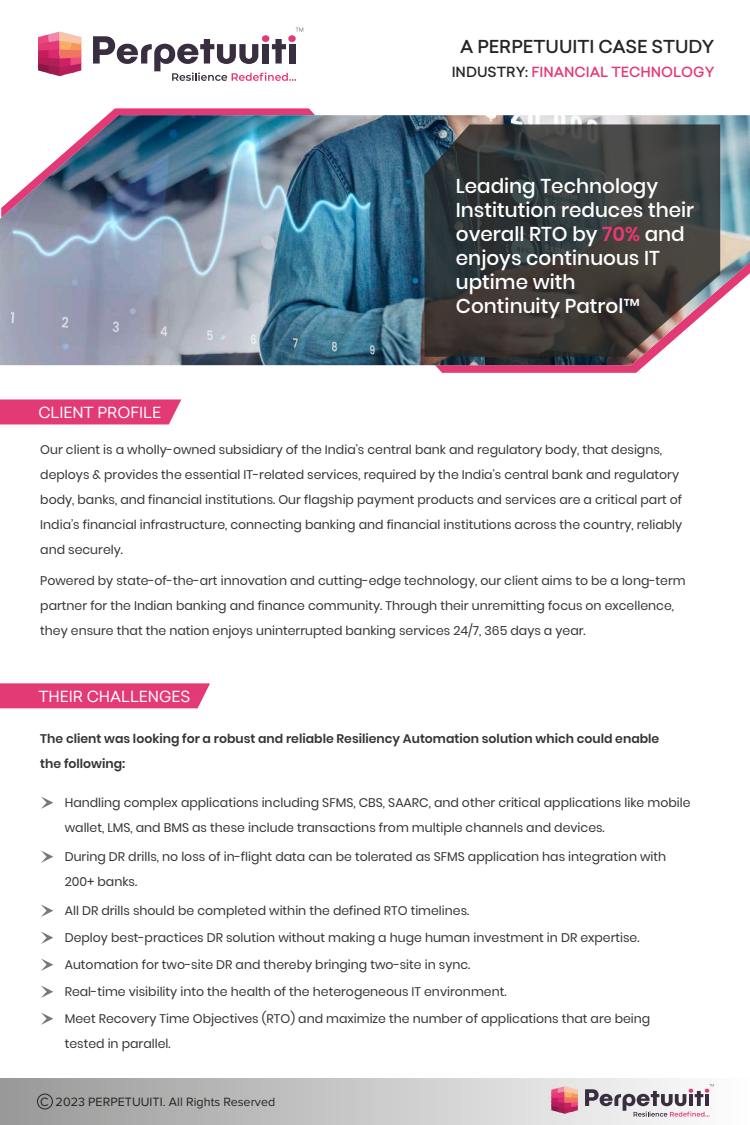
<style>
.page{position:relative;width:750px;height:1125px;background:#fff}
.page>*{position:absolute;margin:0;border:0;box-sizing:border-box;transform-origin:0 0}
.t1{font:500 20px/24px "Poppins";color:#fff}
.t2{font:500 17.5px "Sailec";color:#252523}
.t3{font:15px "Sailec";color:#fff}
.t4{font:500 13.75px "Sailec";color:#e43975}
.t5{font:12.5px/25px "Poppins";color:#353535}
.t6{font:600 12.5px/25px "Poppins";color:#353535}
.t7{font:12.5px "Proxima Nova";color:#252523}
.s1{color:#252523}
.s2{font-weight:600;color:#e43975}
</style>
<div class="page">
<svg style="left:435px;top:365px;width:210px;height:8px;background:#e0477d"></svg>
<svg style="left:107px;top:108px;width:208px;height:7px"></svg>
<svg style="left:0;top:399px;width:181px;height:25px;background:#e4437c"></svg>
<svg style="left:0;top:683px;width:210px;height:25px;background:#e4417a"></svg>
<img style="left:0;top:115px;width:750px;height:250px">
<svg style="left:424px;top:124px;width:296px;height:233px;background:#434242"></svg>
<svg style="left:41px;top:796px;width:12px;height:13px"></svg>
<svg style="left:93px;top:28px;width:210px;height:53px"></svg>
<svg style="left:38px;top:32px;width:43px;height:44px;background:#da657e"></svg>
<div style="left:0;top:1079px;width:750px;height:46px;background:linear-gradient(to right,#989898,#fefefe)"></div>
<div style="left:37px;top:1094px;width:16px;height:15px;border:1px solid #252523;border-radius:50%"></div>
<svg style="left:585px;top:1084px;width:129px;height:33px"></svg>
<svg style="left:551px;top:1086px;width:27px;height:28px"></svg>
<svg style="left:41px;top:850px;width:12px;height:13px"></svg>
<svg style="left:41px;top:904px;width:12px;height:13px"></svg>
<svg style="left:41px;top:931px;width:12px;height:13px"></svg>
<svg style="left:41px;top:958px;width:12px;height:13px"></svg>
<svg style="left:41px;top:985px;width:12px;height:13px"></svg>
<svg style="left:41px;top:1012px;width:12px;height:13px"></svg>
<h2 class="t2" style="left:460px;top:34px;width:256px">A PERPETUUITI CASE STUDY</h2>
<p class="t4" style="left:452px;top:63px;width:264px"><span class="s1">INDUSTRY:</span> FINANCIAL TECHNOLOGY</p>
<p class="t3" style="left:38px;top:402px;width:124px">CLIENT PROFILE</p>
<h1 class="t1" style="left:456px;top:174px;width:240px">Leading Technology<br>Institution reduces their overall RTO by <span class="s2">70%</span> and enjoys continuous IT uptime with<br>Continuity Patrol™</h1>
<p class="t5" style="left:40px;top:437px;width:643px">Our client is a wholly-owned subsidiary of the India's central bank and regulatory body, that designs, deploys &amp; provides the essential IT-related services, required by the India's central bank and regulatory body, banks, and financial institutions. Our flagship payment products and services are a critical part of India’s financial infrastructure, connecting banking and financial institutions across the country, reliably and securely.</p>
<p class="t5" style="left:40px;top:569px;width:647px">Powered by state-of-the-art innovation and cutting-edge technology, our client aims to be a long-term partner for the Indian banking and finance community. Through their unremitting focus on excellence, they ensure that the nation enjoys uninterrupted banking services 24/7, 365 days a year.</p>
<p class="t3" style="left:38px;top:686px;width:153px">THEIR CHALLENGES</p>
<p class="t6" style="left:40px;top:726px;width:620px">The client was looking for a robust and reliable Resiliency Automation solution which could enable the following:</p>
<p class="t5" style="left:65px;top:790px;width:627px">Handling complex applications including SFMS, CBS, SAARC, and other critical applications like mobile wallet, LMS, and BMS as these include transactions from multiple channels and devices.</p>
<p class="t5" style="left:65px;top:844px;width:603px">During DR drills, no loss of in-flight data can be tolerated as SFMS application has integration with<br>200+ banks.</p>
<p class="t5" style="left:65px;top:897px;width:587px;line-height:27px">All DR drills should be completed within the defined RTO timelines.<br>Deploy best-practices DR solution without making a huge human investment in DR expertise.<br>Automation for two-site DR and thereby bringing two-site in sync.<br>Real-time visibility into the health of the heterogeneous IT environment.<br>Meet Recovery Time Objectives (RTO) and maximize the number of applications that are being</p>
<p class="t5" style="left:65px;top:1031px;width:107px">tested in parallel.</p>
<p class="t7" style="left:40px;top:1095px;width:237px">C 2023 PERPETUUITI. All Rights Reserved</p>
</div>
